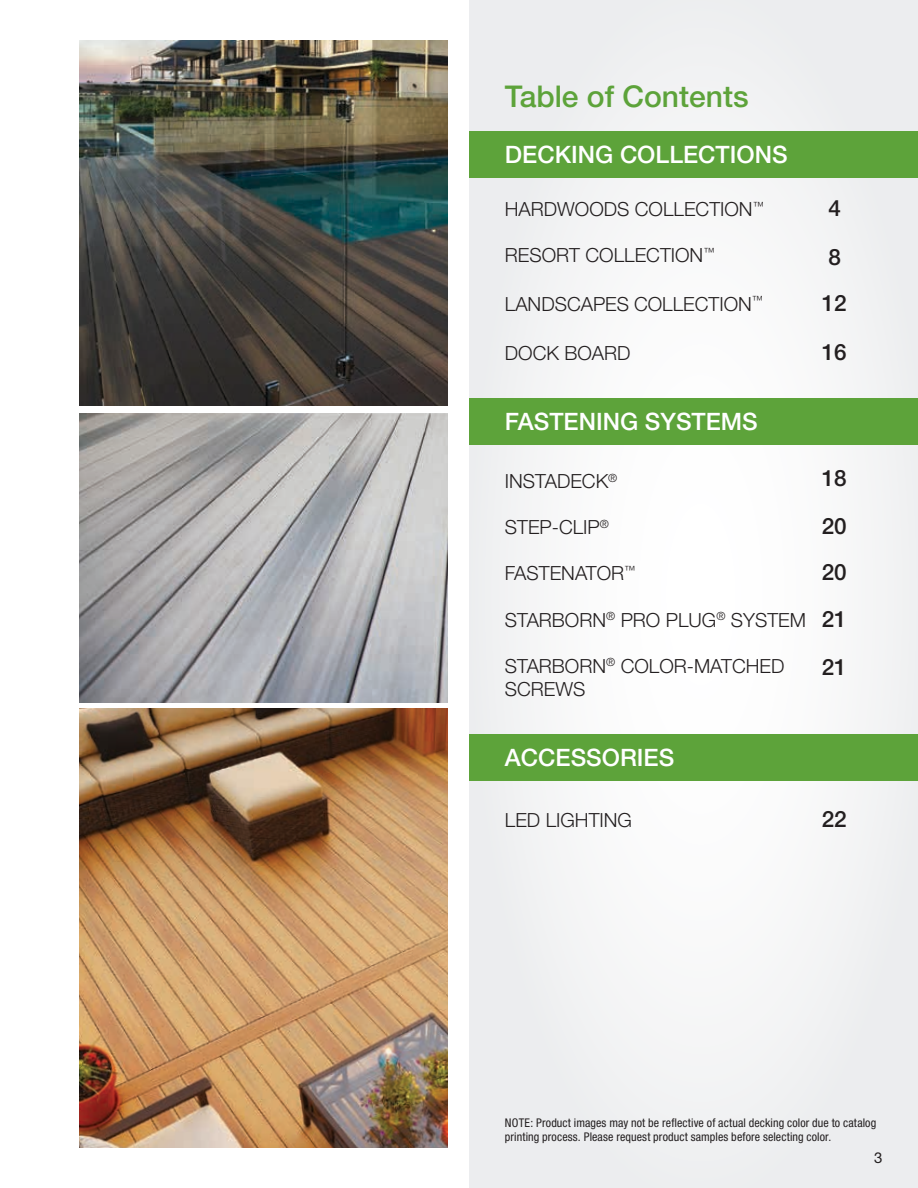
<style>
.page{position:relative;width:918px;height:1188px;background:#fff}
.page>*{position:absolute;margin:0;border:0;box-sizing:border-box;transform-origin:0 0}
.t1{font:500 30px "Helvetica Neue LT Std";color:#5da33a}
.t2{font:500 24px "Helvetica Neue LT Std";color:#fff}
.t3{font:500 22.5px/48.3px "Helvetica Neue LT Std";color:#231f20}
.t4{font:300 19.5px/23.4px "Helvetica Neue LT Std";color:#231f20}
.t5{font:15px "Helvetica Neue LT Std";color:#231f20}
.t6{font:condensed 12px/14.4px "Helvetica Neue LT Std";letter-spacing:.01em;color:#231f20}
</style>
<div class="page">
<img style="left:79px;top:41px;width:369px;height:364px">
<div style="left:469px;top:0;width:449px;height:1188px;background:#f3f4f5"></div>
<img style="left:79px;top:413px;width:369px;height:289px">
<img style="left:79px;top:709px;width:369px;height:439px">
<div style="left:469px;top:131px;width:449px;height:47px;background:#5da33a"></div>
<div style="left:469px;top:398px;width:449px;height:46px;background:#5da33a"></div>
<div style="left:469px;top:734px;width:449px;height:47px;background:#5da33a"></div>
<h1 class="t1" style="left:505px;top:78px;width:245px">Table of Contents</h1>
<p class="t2" style="left:505px;top:140px;width:284px">DECKING COLLECTIONS</p>
<p class="t4" style="left:505px;top:197px;width:261px">HARDWOODS COLLECTION<sup>™</sup></p>
<p class="t4" style="left:505px;top:243px;width:211px">RESORT COLLECTION<sup>™</sup></p>
<p class="t4" style="left:505px;top:292px;width:260px">LANDSCAPES COLLECTION<sup>™</sup></p>
<p class="t3" style="left:828px;top:184px;width:14px">4</p>
<p class="t3" style="left:828px;top:232px;width:14px">8</p>
<p class="t3" style="left:822px;top:278px;width:27px">12</p>
<p class="t4" style="left:505px;top:341px;width:127px">DOCK BOARD</p>
<p class="t3" style="left:822px;top:328px;width:27px">16</p>
<p class="t2" style="left:505px;top:407px;width:254px">FASTENING SYSTEMS</p>
<p class="t4" style="left:505px;top:469px;width:114px">INSTADECK<sup>®</sup></p>
<p class="t4" style="left:505px;top:515px;width:106px">STEP-CLIP<sup>®</sup></p>
<p class="t4" style="left:505px;top:561px;width:132px">FASTENATOR<sup>™</sup></p>
<p class="t4" style="left:505px;top:608px;width:303px">STARBORN<sup>®</sup> PRO PLUG<sup>®</sup> SYSTEM</p>
<p class="t4" style="left:505px;top:654px;width:281px">STARBORN<sup>®</sup> COLOR-MATCHED<br>SCREWS</p>
<p class="t3" style="left:822px;top:454px;width:27px">18</p>
<p class="t3" style="left:822px;top:502px;width:27px">20</p>
<p class="t3" style="left:822px;top:548px;width:27px">20</p>
<p class="t3" style="left:822px;top:594px;width:27px">21<br>21</p>
<p class="t2" style="left:505px;top:743px;width:171px">ACCESSORIES</p>
<p class="t4" style="left:505px;top:808px;width:129px">LED LIGHTING</p>
<p class="t3" style="left:822px;top:795px;width:27px">22</p>
<p class="t6" style="left:505px;top:1115px;width:373px">NOTE: Product images may not be reflective of actual decking color due to catalog printing process. Please request product samples before selecting color.</p>
<p class="t5" style="left:874px;top:1149px;width:10px">3</p>
</div>
